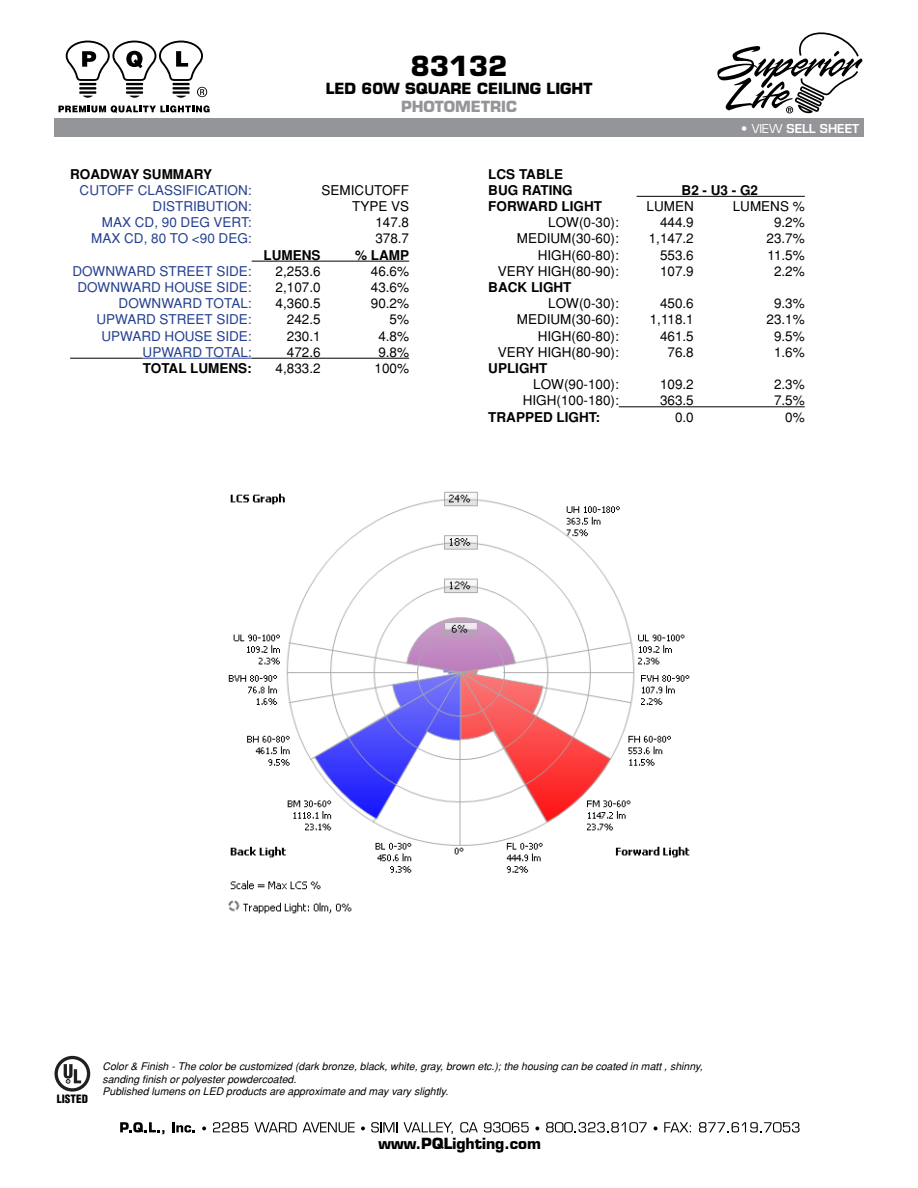
<style>
.page{position:relative;width:918px;height:1188px;background:#fff}
.page>*{position:absolute;margin:0;border:0;box-sizing:border-box;transform-origin:0 0}
.t1{font:700 27px "Eurostile";color:#000}
.t2{font:700 15px "Eurostile";color:#000}
.t3{font:700 15px "Eurostile";color:#939598}
.t4{font:13.5px "Helvetica";color:#000}
.t5{font:13.5px "Helvetica";color:#25408f}
.t6{font:700 13.5px "Helvetica";color:#000}
.t7{font:600 12px "Eurostile";color:#fff}
.t8{font:900 condensed 11.25px "Helvetica";color:#000}
.t9{font:italic 10.5px/12.6px "Helvetica";color:#000}
.s1{font-weight:400}
</style>
<div class="page">
<svg style="left:59px;top:105px;width:151px;height:8px"></svg>
<svg style="left:66px;top:41px;width:141px;height:57px"></svg>
<svg style="left:717px;top:32px;width:145px;height:82px"></svg>
<div style="left:54px;top:119px;width:810px;height:18px;background:#939598"></div>
<svg style="left:120px;top:1122px;width:45px;height:12px"></svg>
<svg style="left:172px;top:1122px;width:23px;height:10px"></svg>
<svg style="left:202px;top:1126px;width:4px;height:4px"></svg>
<svg style="left:213px;top:1122px;width:35px;height:10px"></svg>
<svg style="left:254px;top:1122px;width:43px;height:10px"></svg>
<svg style="left:303px;top:1122px;width:52px;height:10px"></svg>
<svg style="left:361px;top:1126px;width:4px;height:4px"></svg>
<svg style="left:371px;top:1122px;width:27px;height:10px"></svg>
<svg style="left:404px;top:1122px;width:49px;height:12px"></svg>
<svg style="left:460px;top:1122px;width:18px;height:10px"></svg>
<svg style="left:484px;top:1122px;width:45px;height:11px"></svg>
<svg style="left:535px;top:1126px;width:4px;height:4px"></svg>
<svg style="left:546px;top:1122px;width:101px;height:11px"></svg>
<svg style="left:654px;top:1126px;width:4px;height:4px"></svg>
<svg style="left:664px;top:1122px;width:27px;height:10px"></svg>
<svg style="left:699px;top:1122px;width:101px;height:11px"></svg>
<svg style="left:54px;top:1056px;width:36px;height:36px"></svg>
<svg style="left:58px;top:1059px;width:29px;height:29px"></svg>
<svg style="left:64px;top:1064px;width:17px;height:19px"></svg>
<hr style="left:252px;top:261px;width:157px;height:1px;background:#000">
<hr style="left:70px;top:358px;width:73px;height:1px;background:#000">
<hr style="left:143px;top:358px;width:109px;height:1px;background:#25408f">
<hr style="left:252px;top:358px;width:157px;height:1px;background:#000">
<hr style="left:637px;top:196px;width:168px;height:1px;background:#000">
<hr style="left:619px;top:406px;width:186px;height:1px;background:#000">
<img style="left:228px;top:491px;width:462px;height:423px">
<p class="t1" style="left:410px;top:50px;width:99px">83132</p>
<p class="t2" style="left:326px;top:79px;width:268px">LED 60W SQUARE CEILING LIGHT</p>
<p class="t3" style="left:401px;top:97px;width:117px">PHOTOMETRIC</p>
<p class="t7" style="left:741px;top:121px;width:119px">• <span class="s1">VIEW</span> SELL SHEET</p>
<p class="t6" style="left:70px;top:166px;width:144px">ROADWAY SUMMARY</p>
<p class="t5" style="left:80px;top:182px;width:174px">CUTOFF CLASSIFICATION:</p>
<p class="t4" style="left:322px;top:182px;width:89px">SEMICUTOFF</p>
<p class="t5" style="left:153px;top:198px;width:101px">DISTRIBUTION:</p>
<p class="t4" style="left:352px;top:198px;width:59px">TYPE VS</p>
<p class="t5" style="left:102px;top:215px;width:151px">MAX CD, 90 DEG VERT:</p>
<p class="t4" style="left:375px;top:215px;width:35px">147.8</p>
<p class="t5" style="left:91px;top:231px;width:162px">MAX CD, 80 TO &lt;90 DEG:</p>
<p class="t4" style="left:375px;top:231px;width:35px">378.7</p>
<p class="t6" style="left:264px;top:247px;width:58px">LUMENS</p>
<p class="t6" style="left:355px;top:247px;width:55px">% LAMP</p>
<p class="t5" style="left:72px;top:263px;width:181px">DOWNWARD STREET SIDE:</p>
<p class="t4" style="left:276px;top:263px;width:47px">2,253.6</p>
<p class="t4" style="left:371px;top:263px;width:40px">46.6%</p>
<p class="t5" style="left:77px;top:279px;width:176px">DOWNWARD HOUSE SIDE:</p>
<p class="t4" style="left:276px;top:279px;width:47px">2,107.0</p>
<p class="t4" style="left:371px;top:279px;width:40px">43.6%</p>
<p class="t5" style="left:119px;top:296px;width:135px">DOWNWARD TOTAL:</p>
<p class="t4" style="left:276px;top:296px;width:47px">4,360.5</p>
<p class="t4" style="left:371px;top:296px;width:40px">90.2%</p>
<p class="t5" style="left:96px;top:312px;width:157px">UPWARD STREET SIDE:</p>
<p class="t4" style="left:287px;top:312px;width:35px">242.5</p>
<p class="t4" style="left:390px;top:312px;width:21px">5%</p>
<p class="t5" style="left:101px;top:328px;width:152px">UPWARD HOUSE SIDE:</p>
<p class="t4" style="left:287px;top:328px;width:35px">230.1</p>
<p class="t4" style="left:378px;top:328px;width:32px">4.8%</p>
<p class="t5" style="left:143px;top:344px;width:111px">UPWARD TOTAL:</p>
<p class="t4" style="left:287px;top:344px;width:35px">472.6</p>
<p class="t4" style="left:378px;top:344px;width:32px">9.8%</p>
<p class="t6" style="left:143px;top:360px;width:110px">TOTAL LUMENS:</p>
<p class="t4" style="left:276px;top:360px;width:47px">4,833.2</p>
<p class="t4" style="left:375px;top:360px;width:36px">100%</p>
<p class="t6" style="left:488px;top:166px;width:76px">LCS TABLE</p>
<p class="t6" style="left:488px;top:182px;width:86px">BUG RATING</p>
<p class="t6" style="left:682px;top:182px;width:78px">B2 - U3 - G2</p>
<p class="t6" style="left:488px;top:198px;width:115px">FORWARD LIGHT</p>
<p class="t4" style="left:647px;top:198px;width:49px">LUMEN</p>
<p class="t4" style="left:733px;top:198px;width:74px">LUMENS %</p>
<p class="t4" style="left:548px;top:215px;width:72px">LOW(0-30):</p>
<p class="t4" style="left:660px;top:215px;width:35px">444.9</p>
<p class="t4" style="left:774px;top:215px;width:32px">9.2%</p>
<p class="t4" style="left:517px;top:231px;width:104px">MEDIUM(30-60):</p>
<p class="t4" style="left:649px;top:231px;width:47px">1,147.2</p>
<p class="t4" style="left:767px;top:231px;width:40px">23.7%</p>
<p class="t4" style="left:538px;top:247px;width:83px">HIGH(60-80):</p>
<p class="t4" style="left:660px;top:247px;width:35px">553.6</p>
<p class="t4" style="left:768px;top:247px;width:39px">11.5%</p>
<p class="t4" style="left:498px;top:263px;width:123px">VERY HIGH(80-90):</p>
<p class="t4" style="left:660px;top:263px;width:35px">107.9</p>
<p class="t4" style="left:774px;top:263px;width:32px">2.2%</p>
<p class="t6" style="left:488px;top:279px;width:85px">BACK LIGHT</p>
<p class="t4" style="left:548px;top:296px;width:72px">LOW(0-30):</p>
<p class="t4" style="left:660px;top:296px;width:35px">450.6</p>
<p class="t4" style="left:774px;top:296px;width:32px">9.3%</p>
<p class="t4" style="left:517px;top:312px;width:104px">MEDIUM(30-60):</p>
<p class="t4" style="left:650px;top:312px;width:46px">1,118.1</p>
<p class="t4" style="left:767px;top:312px;width:40px">23.1%</p>
<p class="t4" style="left:538px;top:328px;width:83px">HIGH(60-80):</p>
<p class="t4" style="left:660px;top:328px;width:35px">461.5</p>
<p class="t4" style="left:774px;top:328px;width:32px">9.5%</p>
<p class="t4" style="left:498px;top:344px;width:123px">VERY HIGH(80-90):</p>
<p class="t4" style="left:668px;top:344px;width:28px">76.8</p>
<p class="t4" style="left:774px;top:344px;width:32px">1.6%</p>
<p class="t6" style="left:488px;top:360px;width:61px">UPLIGHT</p>
<p class="t4" style="left:533px;top:377px;width:87px">LOW(90-100):</p>
<p class="t4" style="left:660px;top:377px;width:35px">109.2</p>
<p class="t4" style="left:774px;top:377px;width:32px">2.3%</p>
<p class="t4" style="left:523px;top:393px;width:98px">HIGH(100-180):</p>
<p class="t4" style="left:660px;top:393px;width:35px">363.5</p>
<p class="t4" style="left:774px;top:393px;width:32px">7.5%</p>
<p class="t6" style="left:488px;top:409px;width:113px">TRAPPED LIGHT:</p>
<p class="t4" style="left:675px;top:409px;width:20px">0.0</p>
<p class="t4" style="left:785px;top:409px;width:21px">0%</p>
<p class="t8" style="left:57px;top:1092px;width:33px">LISTED</p>
<p class="t9" style="left:103px;top:1060px;width:602px">Color &amp; Finish - The color be customized (dark bronze, black, white, gray, brown etc.); the housing can be coated in matt , shinny, sanding finish or polyester powdercoated.</p>
<p class="t9" style="left:103px;top:1085px;width:347px">Published lumens on LED products are approximate and may vary slightly.</p>
<p class="t2" style="left:379px;top:1134px;width:164px">www.PQLighting.com</p>
</div>
